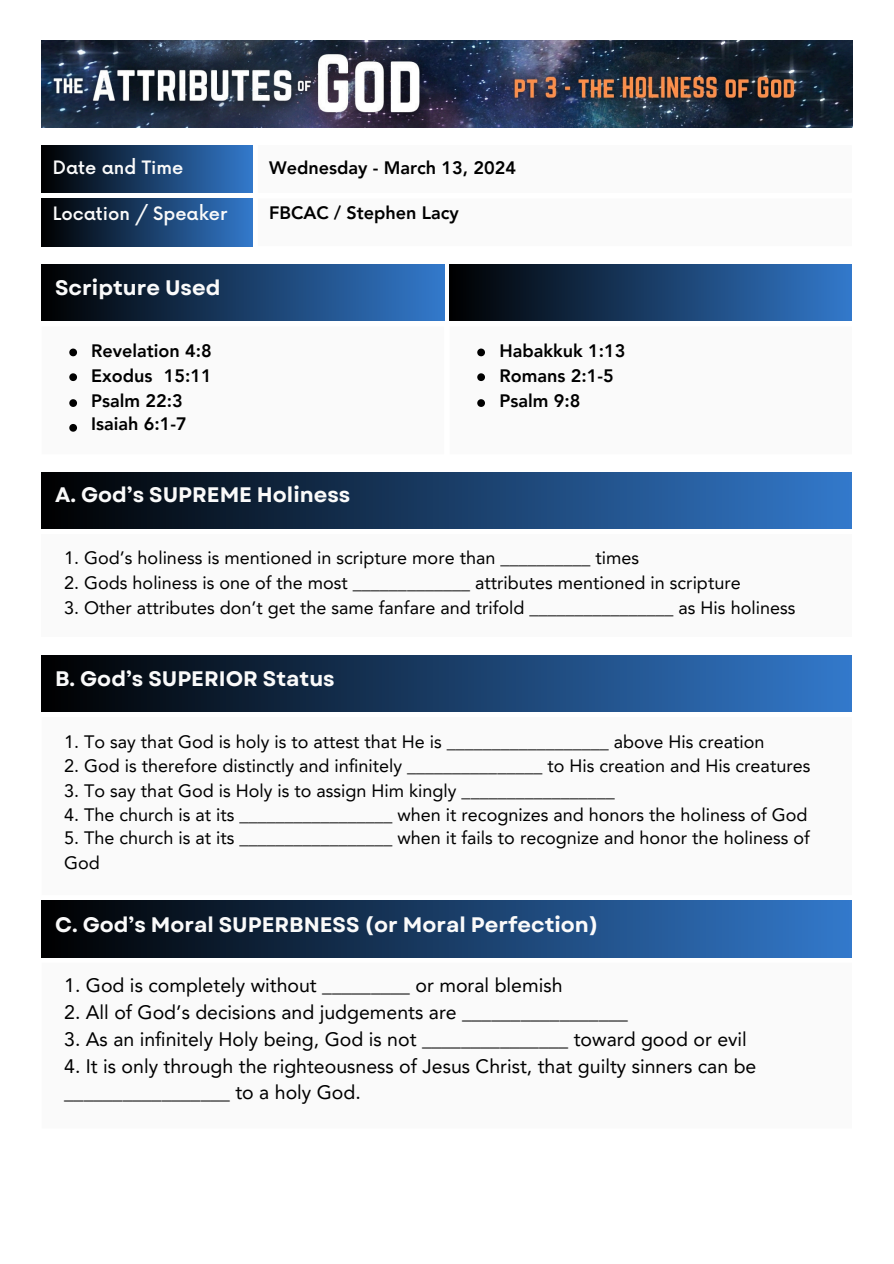
<style>
.page{position:relative;width:894px;height:1264px;background:#fff}
.page>*{position:absolute;margin:0;border:0;box-sizing:border-box;transform-origin:0 0}
.t1{font:700 21px "Garet";color:#fafafa}
.t2{font:19.5px/25.8px "Avenir LT Pro";color:#000}
.t3{font:18px "Avenir LT Pro";color:#000}
.t4{font:800 18px/24.3px "Avenir LT Pro";color:#000}
.t5{font:500 18px "Now";color:#fafafa}
</style>
<div class="page">
<img style="left:42px;top:40px;width:810px;height:87px">
<div style="left:42px;top:534px;width:809px;height:102px;background:#fafafa"></div>
<div style="left:42px;top:471px;width:809px;height:57px;background:linear-gradient(to right,#000,#3379cb)"></div>
<div style="left:42px;top:655px;width:809px;height:56px;background:linear-gradient(to right,#000,#3379cb)"></div>
<div style="left:42px;top:900px;width:809px;height:57px;background:linear-gradient(to right,#000,#3379cb)"></div>
<div style="left:42px;top:145px;width:210px;height:48px;background:linear-gradient(to right,#000,#3278ca)"></div>
<div style="left:42px;top:198px;width:210px;height:48px;background:linear-gradient(to right,#000,#3278ca)"></div>
<div style="left:42px;top:264px;width:402px;height:57px;background:linear-gradient(to right,#000,#3279cb)"></div>
<div style="left:449px;top:264px;width:402px;height:57px;background:linear-gradient(to right,#000,#3278ca)"></div>
<svg style="left:69px;top:348px;width:8px;height:8px"></svg>
<svg style="left:69px;top:373px;width:8px;height:8px"></svg>
<svg style="left:69px;top:399px;width:8px;height:8px"></svg>
<svg style="left:69px;top:424px;width:8px;height:7px"></svg>
<svg style="left:477px;top:348px;width:8px;height:8px"></svg>
<svg style="left:477px;top:373px;width:8px;height:8px"></svg>
<svg style="left:477px;top:399px;width:8px;height:8px"></svg>
<p class="t5" style="left:53px;top:157px;width:132px">Date and Time</p>
<p class="t5" style="left:53px;top:203px;width:176px">Location / Speaker</p>
<h1 class="t1" style="left:55px;top:273px;width:167px">Scripture Used</h1>
<h3 class="t4" style="left:91px;top:340px;width:122px">Revelation 4:8<br>Exodus 15:11<br>Psalm 22:3<br>Isaiah 6:1-7</h3>
<h3 class="t4" style="left:269px;top:157px;width:248px">Wednesday - March 13, 2024</h3>
<h3 class="t4" style="left:269px;top:202px;width:191px">FBCAC / Stephen Lacy</h3>
<p class="t4" style="left:499px;top:340px;width:127px;line-height:24.8px">Habakkuk 1:13<br>Romans 2:1-5<br>Psalm 9:8</p>
<h3 class="t1" style="left:55px;top:480px;width:296px">A. God’s SUPREME Holiness</h3>
<h1 class="t3" style="left:64px;top:550px;width:576px">1. God’s holiness is mentioned in scripture more than __________ times</h1>
<p class="t3" style="left:64px;top:575px;width:677px">2. Gods holiness is one of the most _____________ attributes mentioned in scripture</p>
<p class="t3" style="left:64px;top:600px;width:732px">3. Other attributes don’t get the same fanfare and trifold ________________ as His holiness</p>
<h3 class="t1" style="left:55px;top:663px;width:281px">B. God’s SUPERIOR Status</h3>
<p class="t3" style="left:64px;top:734px;width:701px">1. To say that God is holy is to attest that He is __________________ above His creation</p>
<p class="t3" style="left:64px;top:758px;width:747px">2. God is therefore distinctly and infinitely _______________ to His creation and His creatures</p>
<p class="t3" style="left:64px;top:783px;width:552px">3. To say that God is Holy is to assign Him kingly _________________</p>
<p class="t3" style="left:64px;top:807px;width:744px">4. The church is at its _________________ when it recognizes and honors the holiness of God</p>
<h1 class="t3" style="left:64px;top:830px;width:747px">5. The church is at its _________________ when it fails to recognize and honor the holiness of</h1>
<p class="t3" style="left:64px;top:855px;width:37px">God</p>
<p class="t1" style="left:55px;top:909px;width:545px">C. God’s Moral SUPERBNESS (or Moral Perfection)</p>
<p class="t2" style="left:64px;top:974px;width:500px">1. God is completely without _________ or moral blemish</p>
<p class="t2" style="left:64px;top:1001px;width:565px">2. All of God’s decisions and judgements are _________________</p>
<p class="t2" style="left:64px;top:1028px;width:684px">3. As an infinitely Holy being, God is not _______________ toward good or evil</p>
<p class="t2" style="left:64px;top:1055px;width:693px">4. It is only through the righteousness of Jesus Christ, that guilty sinners can be _________________ to a holy God.</p>
</div>
